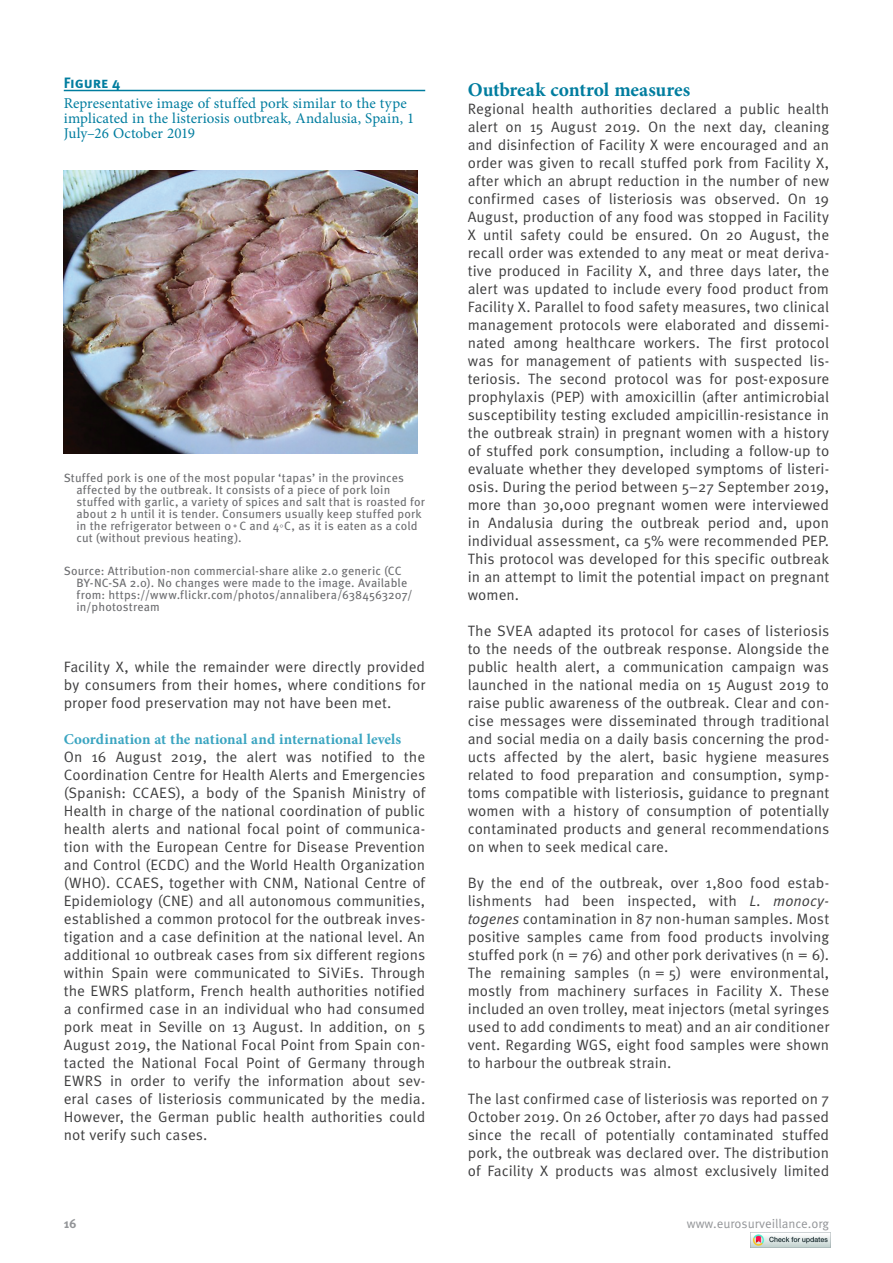
<style>
.page{position:relative;width:893px;height:1263px;background:#fff}
.page>*{position:absolute;margin:0;border:0;box-sizing:border-box;transform-origin:0 0}
.t1{font:700 19.5px "Minion Pro";letter-spacing:-.01em;color:#007d9f}
.t2{font:15px/18px "Meta Pro";color:#3e3e3f;text-align:justify}
.t3{font:15px/15px "Minion Pro";letter-spacing:.005em;color:#007d9f}
.t4{font:700 15px "Minion Pro";letter-spacing:.005em;color:#3ba5c1}
.t5{font:700 15px "Meta Pro";letter-spacing:-.005em;color:#007d9f}
.t6{font:12.75px "Meta Pro";color:#939598}
.t7{font:700 12.75px "Meta Pro";color:#939598}
.t8{font:12px/12px "Meta Pro";letter-spacing:.015em;color:#6c6d70}
.s1{font-family:"Cambria Math"}
.s2{font-family:"Arial"}
.s3{font-style:italic}
</style>
<div class="page">
<hr style="left:64px;top:90px;width:361px;height:1px;background:#007d9f">
<img style="left:64px;top:170px;width:354px;height:283px">
<img style="left:750px;top:1232px;width:80px;height:16px">
<p class="t5" style="left:64px;top:73px;width:58px">Figure 4</p>
<p class="t3" style="left:64px;top:96px;width:352px">Representative image of stuffed pork similar to the type implicated in the listeriosis outbreak, Andalusia, Spain, 1<br>July–26 October 2019</p>
<p class="t8" style="left:77px;top:472px;width:350px;text-indent:-13px">Stuffed pork is one of the most popular ‘tapas’ in the provinces affected by the outbreak. It consists of a piece of pork loin stuffed with garlic, a variety of spices and salt that is roasted for about 2 h until it is tender. Consumers usually keep stuffed pork in the refrigerator between 0<span class="s1">◦</span>C and 4<span class="s2">◦</span>C, as it is eaten as a cold cut (without previous heating).</p>
<p class="t8" style="left:77px;top:565px;width:338px;text-indent:-13px">Source: Attribution-non commercial-share alike 2.0 generic (CC BY-NC-SA 2.0). No changes were made to the image. Available from: https://www.flickr.com/photos/annalibera/6384563207/ in/photostream</p>
<p class="t2" style="left:64px;top:658px;width:363px">Facility X, while the remainder were directly provided by consumers from their homes, where conditions for proper food preservation may not have been met.</p>
<p class="t4" style="left:64px;top:728px;width:339px">Coordination at the national and international levels</p>
<p class="t2" style="left:64px;top:748px;width:363px">On 16 August 2019, the alert was notified to the Coordination Centre for Health Alerts and Emergencies (Spanish: CCAES), a body of the Spanish Ministry of Health in charge of the national coordination of public health alerts and national focal point of communica&shy;tion with the European Centre for Disease Prevention and Control (ECDC) and the World Health Organization (WHO). CCAES, together with CNM, National Centre of Epidemiology (CNE) and all autonomous communities, established a common protocol for the outbreak inves&shy;tigation and a case definition at the national level. An additional 10 outbreak cases from six different regions within Spain were communicated to SiViEs. Through the EWRS platform, French health authorities notified a confirmed case in an individual who had consumed pork meat in Seville on 13 August. In addition, on 5<br>August 2019, the National Focal Point from Spain con&shy;tacted the National Focal Point of Germany through EWRS in order to verify the information about sev&shy;eral cases of listeriosis communicated by the media.<br>However, the German public health authorities could not verify such cases.</p>
<h1 class="t1" style="left:468px;top:76px;width:224px">Outbreak control measures</h1>
<p class="t2" style="left:468px;top:100px;width:363px">Regional health authorities declared a public health alert on 15 August 2019. On the next day, cleaning and disinfection of Facility X were encouraged and an order was given to recall stuffed pork from Facility X, after which an abrupt reduction in the number of new confirmed cases of listeriosis was observed. On 19<br>August, production of any food was stopped in Facility X until safety could be ensured. On 20 August, the recall order was extended to any meat or meat deriva&shy;tive produced in Facility X, and three days later, the alert was updated to include every food product from Facility X. Parallel to food safety measures, two clinical management protocols were elaborated and dissemi&shy;nated among healthcare workers. The first protocol was for management of patients with suspected lis&shy;teriosis. The second protocol was for post-exposure prophylaxis (PEP) with amoxicillin (after antimicrobial susceptibility testing excluded ampicillin-resistance in the outbreak strain) in pregnant women with a history of stuffed pork consumption, including a follow-up to evaluate whether they developed symptoms of listeri&shy;osis. During the period between 5–27 September 2019, more than 30,000 pregnant women were interviewed in Andalusia during the outbreak period and, upon individual assessment, ca 5% were recommended PEP.<br>This protocol was developed for this specific outbreak in an attempt to limit the potential impact on pregnant women.</p>
<p class="t2" style="left:468px;top:622px;width:363px">The SVEA adapted its protocol for cases of listeriosis to the needs of the outbreak response. Alongside the public health alert, a communication campaign was launched in the national media on 15 August 2019 to raise public awareness of the outbreak. Clear and con&shy;cise messages were disseminated through traditional and social media on a daily basis concerning the prod&shy;ucts affected by the alert, basic hygiene measures related to food preparation and consumption, symp&shy;toms compatible with listeriosis, guidance to pregnant women with a history of consumption of potentially contaminated products and general recommendations on when to seek medical care.</p>
<p class="t2" style="left:468px;top:874px;width:363px">By the end of the outbreak, over 1,800 food estab&shy;lishments had been inspected, with <span class="s3">L. monocy&shy;togenes</span> contamination in 87 non-human samples. Most positive samples came from food products involving stuffed pork (n = 76) and other pork derivatives (n = 6).<br>The remaining samples (n = 5) were environmental, mostly from machinery surfaces in Facility X. These included an oven trolley, meat injectors (metal syringes used to add condiments to meat) and an air conditioner vent. Regarding WGS, eight food samples were shown to harbour the outbreak strain.</p>
<p class="t2" style="left:468px;top:1090px;width:363px">The last confirmed case of listeriosis was reported on 7<br>October 2019. On 26 October, after 70 days had passed since the recall of potentially contaminated stuffed pork, the outbreak was declared over. The distribution of Facility X products was almost exclusively limited</p>
<p class="t7" style="left:64px;top:1215px;width:14px">16</p>
<p class="t6" style="left:687px;top:1215px;width:144px">www.eurosurveillance.org</p>
</div>
